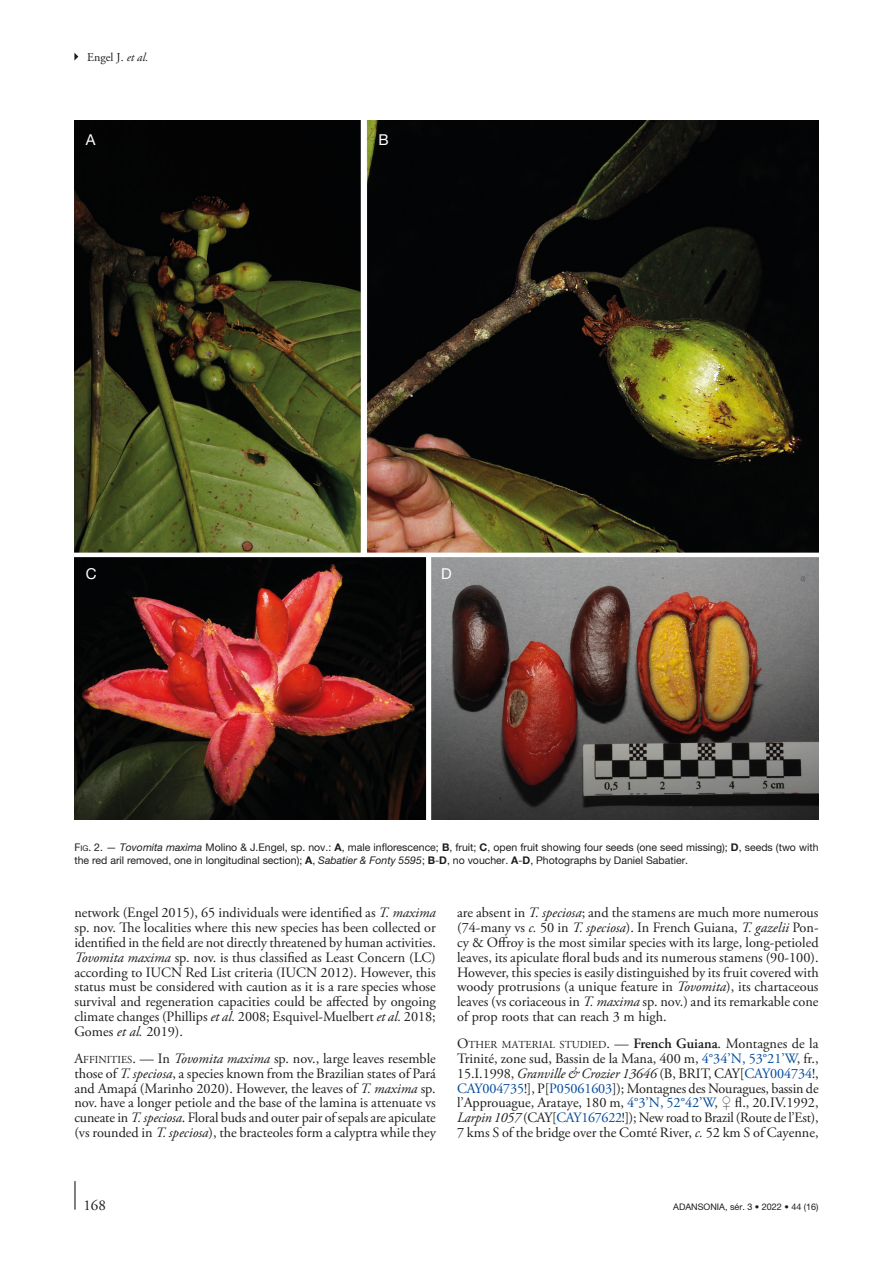
<style>
.page{position:relative;width:893px;height:1263px;background:#fff}
.page>*{position:absolute;margin:0;border:0;box-sizing:border-box;transform-origin:0 0}
.t1{font:15px "Helvetica Neue";color:#fff}
.t2{font:15px "Adobe Garamond Pro";color:#1d1d1b}
.Matériel-diagnose{font:14.25px/14.9px "Adobe Garamond Pro";color:#1d1d1b;text-align:justify}
.t3{font:12px "Adobe Garamond Pro";color:#1d1d1b}
.Matériel-diagnose-2{font:10.65px "Adobe Garamond";color:#1d1d1b}
.t4{font:10.5px/12.8px "Helvetica Neue";color:#1d1d1b}
.t5{font:9px "Helvetica Neue";color:#1d1d1b}
.s1{font-style:italic}
.s2{font-style:inherit}
.s3{font-size:7.8px}
.s4{font-weight:700}
.s5{font-family:"Adobe Garamond"}
.s6{font-family:"Adobe Garamond";font-size:10.65px}
.s7{font-size:14.25px}
.s8{font-family:"Adobe Garamond Pro";font-size:14.25px}
.s9{font-family:"Adobe Garamond Pro";font-weight:600;font-size:14.25px}
.s10{color:#00499a}
.s11{font-family:"Arial"}
</style>
<div class="page">
<hr style="left:74px;top:1181px;width:2px;height:29px;background:#1d1d1b">
<svg style="left:74px;top:53px;width:4px;height:8px"></svg>
<img style="left:74px;top:121px;width:744px;height:698px">
<hr style="left:74px;top:553px;width:744px;height:4px;background:#fff">
<hr style="left:361px;top:121px;width:4px;height:434px;background:#fff">
<div style="left:426px;top:553px;width:5px;height:267px;background:#fff"></div>
<p class="t3" style="left:87px;top:50px;width:63px">Engel J. <span class="s1">et al.</span></p>
<p class="t1" style="left:86px;top:131px;width:11px">A</p>
<p class="t1" style="left:378px;top:131px;width:12px">B</p>
<p class="t1" style="left:86px;top:565px;width:12px">C</p>
<p class="t1" style="left:441px;top:565px;width:12px">D</p>
<p class="t4" style="left:74px;top:841px;width:746px"><span class="s2">F</span><span class="s3">ig</span><span class="s2">. 2</span>. — <span class="s1">Tovomita maxima</span> Molino &amp; J.Engel, sp. nov.: <span class="s4">A</span>, male inflorescence; <span class="s4">B</span>, fruit; <span class="s4">C</span>, open fruit showing four seeds (one seed missing); <span class="s4">D</span>, seeds (two with the red aril removed, one in longitudinal section); <span class="s4">A</span>, <span class="s1">Sabatier &amp; Fonty 5595</span>; <span class="s4">B</span>-<span class="s4">D</span>, no voucher. <span class="s4">A</span>-<span class="s4">D</span>, Photographs by Daniel Sabatier.</p>
<p class="Matériel-diagnose" style="left:74px;top:905px;width:363px">network (Engel 2015), 65 individuals were identified as <span class="s1">T. maxima </span>sp. nov. The localities where this new species has been collected or identified in the field are not directly threatened by human activities.<br><span class="s1">Tovomita maxima</span> sp. nov. is thus classified as Least Concern (LC) according to IUCN Red List criteria (IUCN 2012). However, this status must be considered with caution as it is a rare species whose survival and regeneration capacities could be affected by ongoing climate changes (Phillips <span class="s1">et al.</span> 2008; Esquivel-Muelbert <span class="s1">et al.</span> 2018; Gomes <span class="s1">et al.</span> 2019).</p>
<p class="Matériel-diagnose" style="left:74px;top:1051px;width:363px"><span class="s5">A</span><span class="s6">FFINITIES</span>. — In <span class="s1">Tovomita maxima</span> sp. nov., large leaves resemble those of <span class="s1">T. speciosa</span>, a species known from the Brazilian states of Pará and Amapá (Marinho 2020). However, the leaves of <span class="s1">T. maxima</span> sp. nov. have a longer petiole and the base of the lamina is attenuate vs cuneate in <span class="s1">T. speciosa</span>. Floral buds and outer pair of sepals are apiculate (vs rounded in <span class="s1">T. speciosa</span>), the bracteoles form a calyptra while they</p>
<p class="Matériel-diagnose" style="left:457px;top:905px;width:363px">are absent in <span class="s1">T. speciosa</span>; and the stamens are much more numerous (74-many vs <span class="s1">c.</span> 50 in <span class="s1">T. speciosa</span>). In French Guiana, <span class="s1">T. gazelii</span> Pon&shy;cy &amp; Offroy is the most similar species with its large, long-petioled leaves, its apiculate floral buds and its numerous stamens (90-100).<br>However, this species is easily distinguished by its fruit covered with woody protrusions (a unique feature in <span class="s1">Tovomita</span>), its chartaceous leaves (vs coriaceous in <span class="s1">T. maxima</span> sp. nov.) and its remarkable cone of prop roots that can reach 3 m high.</p>
<p class="Matériel-diagnose-2" style="left:457px;top:1039px;width:363px"><span class="s7">O</span>THER MATERIAL STUDIED<span class="s8">. —</span> <span class="s9">French Guiana</span><span class="s8">. Montagnes de la</span></p>
<p class="Matériel-diagnose" style="left:457px;top:1051px;width:363px">Trinité, zone sud, Bassin de la Mana, 400 m, <span class="s10">4°34’N, 53°21’W</span>, fr., 15.I.1998, <span class="s1">Granville &amp; Crozier 13646</span> (B, BRIT, CAY[<span class="s10">CAY004734</span>!, <span class="s10">CAY004735</span>!], P[<span class="s10">P05061603</span>]); Montagnes des Nouragues, bassin de l’Approuague, Arataye, 180 m, <span class="s10">4°3’N, 52°42’W</span>, <span class="s11">♀</span> fl., 20.IV.1992, <span class="s1">Larpin 1057</span> (CAY[<span class="s10">CAY167622</span>!]); New road to Brazil (Route de l’Est), 7 kms S of the bridge over the Comté River, <span class="s1">c.</span> 52 km S of Cayenne,</p>
<p class="t2" style="left:83px;top:1196px;width:24px">168</p>
<p class="t5" style="left:673px;top:1201px;width:147px">ADANSONIA, sér. 3 • 2022 • 44 (16)</p>
</div>
